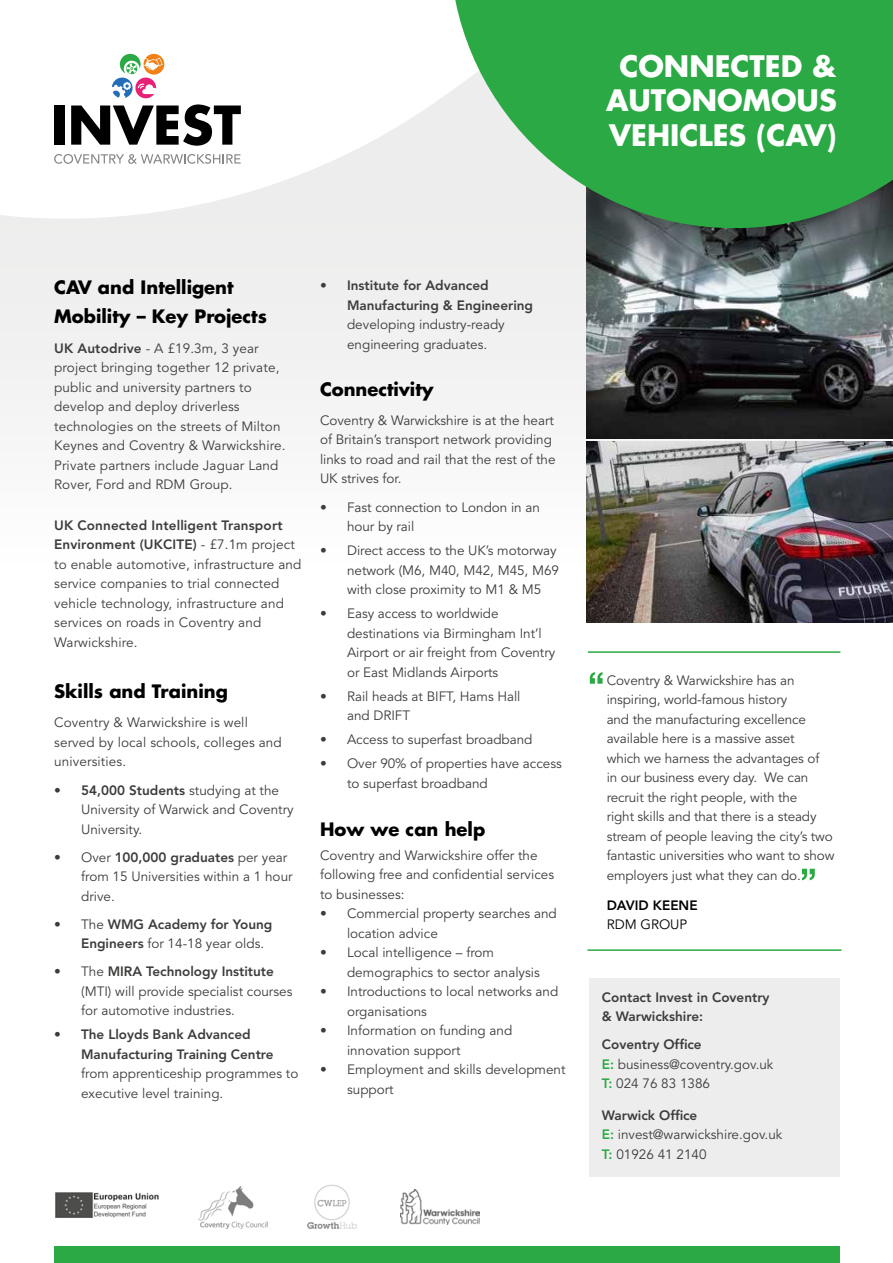
<style>
.page{position:relative;width:893px;height:1263px;background:#fff}
.page>*{position:absolute;margin:0;border:0;box-sizing:border-box;transform-origin:0 0}
.t1{font:700 28.8px/34.5px "Futura";color:#fff;text-align:center}
.t2{font:700 18px/28.5px "Futura";color:#000}
.t3{font:13.5px/19.5px "Avenir";color:#3c3c3b}
.t4{font:800 13.5px/19.5px "Avenir";color:#3c3c3b}
.t5{font:800 13.5px "Avenir";color:#000}
.t6{font:13.5px "Avenir";color:#000}
.s1{font-weight:800}
.s2{font-weight:400}
.s3{font-weight:800;color:#2ba944}
</style>
<div class="page">
<svg style="left:0;top:92px;width:893px;height:531px"></svg>
<img style="left:587px;top:320px;width:306px;height:119px">
<svg style="left:587px;top:228px;width:306px;height:92px;background:#717c7e"></svg>
<img style="left:587px;top:441px;width:306px;height:181px">
<svg style="left:450px;top:0;width:443px;height:228px;background:#49af5e"></svg>
<img style="left:198px;top:1186px;width:70px;height:42px">
<img style="left:55px;top:1193px;width:104px;height:25px">
<img style="left:307px;top:1184px;width:49px;height:45px">
<img style="left:401px;top:1189px;width:78px;height:35px">
<div style="left:54px;top:1247px;width:785px;height:16px;background:#2ba944"></div>
<div style="left:589px;top:978px;width:251px;height:199px;background:#ededed"></div>
<hr style="left:588px;top:651px;width:252px;height:2px;background:#2ba944">
<hr style="left:587px;top:949px;width:254px;height:2px;background:#2ba944">
<svg style="left:590px;top:672px;width:13px;height:12px"></svg>
<svg style="left:802px;top:869px;width:13px;height:11px"></svg>
<div style="left:54px;top:106px;width:11px;height:39px;background:#000"></div>
<svg style="left:71px;top:53px;width:170px;height:93px"></svg>
<svg style="left:54px;top:154px;width:187px;height:10px"></svg>
<h1 class="t1" style="left:606px;top:48px;width:232px">CONNECTED &amp;<br>AUTONOMOUS<br>VEHICLES (CAV)</h1>
<h2 class="t2" style="left:54px;top:273px;width:214px">CAV and Intelligent<br>Mobility – Key Projects</h2>
<p class="t3" style="left:54px;top:339px;width:233px"><span class="s1">UK Autodrive</span> - A £19.3m, 3 year project bringing together 12 private, public and university partners to develop and deploy driverless technologies on the streets of Milton Keynes and Coventry &amp; Warwickshire.<br>Private partners include Jaguar Land Rover, Ford and RDM Group.</p>
<p class="t3" style="left:54px;top:515px;width:249px"><span class="s1">UK Connected Intelligent Transport Environment (UKCITE)</span> - £7.1m project to enable automotive, infrastructure and service companies to trial connected vehicle technology, infrastructure and services on roads in Coventry and Warwickshire.</p>
<h2 class="t2" style="left:54px;top:676px;width:175px">Skills and Training</h2>
<p class="t3" style="left:54px;top:713px;width:229px">Coventry &amp; Warwickshire is well served by local schools, colleges and universities.</p>
<p class="t3" style="left:81px;top:781px;width:214px;text-indent:-27px"><span class="s1">• 54,000 Students</span> studying at the<br>University of Warwick and Coventry<br>University.</p>
<p class="t3" style="left:81px;top:848px;width:213px;text-indent:-27px">• Over <span class="s1">100,000 graduates</span> per year from 15 Universities within a 1 hour drive.</p>
<p class="t4" style="left:81px;top:914px;width:193px;text-indent:-27px"><span class="s2">• The</span> WMG Academy for Young<br>Engineers <span class="s2">for 14-18 year olds.</span></p>
<p class="t3" style="left:81px;top:962px;width:213px;text-indent:-27px">• The <span class="s1">MIRA Technology Institute </span>(MTI) will provide specialist courses for automotive industries.</p>
<p class="t4" style="left:81px;top:1025px;width:194px;text-indent:-27px">• The Lloyds Bank Advanced<br>Manufacturing Training Centre</p>
<p class="t3" style="left:81px;top:1064px;width:219px">from apprenticeship programmes to executive level training.</p>
<p class="t4" style="left:347px;top:276px;width:188px;text-indent:-27px">• Institute for Advanced<br>Manufacturing &amp; Engineering</p>
<p class="t3" style="left:347px;top:315px;width:159px">developing industry-ready engineering graduates.</p>
<h2 class="t2" style="left:320px;top:375px;width:115px">Connectivity</h2>
<p class="t3" style="left:320px;top:411px;width:237px">Coventry &amp; Warwickshire is at the heart of Britain’s transport network providing links to road and rail that the rest of the UK strives for.</p>
<p class="t3" style="left:347px;top:498px;width:194px;text-indent:-27px">• Fast connection to London in an hour by rail</p>
<p class="t3" style="left:347px;top:541px;width:213px;text-indent:-27px">• Direct access to the UK’s motorway network (M6, M40, M42, M45, M69 with close proximity to M1 &amp; M5</p>
<p class="t3" style="left:347px;top:604px;width:210px;text-indent:-27px">• Easy access to worldwide destinations via Birmingham Int’l<br>Airport or air freight from Coventry or East Midlands Airports</p>
<p class="t3" style="left:347px;top:687px;width:175px;text-indent:-27px">• Rail heads at BIFT, Hams Hall and DRIFT</p>
<p class="t3" style="left:320px;top:730px;width:214px">• Access to superfast broadband</p>
<p class="t3" style="left:347px;top:754px;width:216px;text-indent:-27px">• Over 90% of properties have access to superfast broadband</p>
<h2 class="t2" style="left:320px;top:815px;width:167px">How we can help</h2>
<p class="t3" style="left:320px;top:846px;width:235px">Coventry and Warwickshire offer the following free and confidential services to businesses:</p>
<p class="t3" style="left:347px;top:904px;width:211px;text-indent:-27px">• Commercial property searches and location advice</p>
<p class="t3" style="left:347px;top:943px;width:194px;text-indent:-27px">• Local intelligence – from demographics to sector analysis</p>
<p class="t3" style="left:347px;top:982px;width:213px;text-indent:-27px">• Introductions to local networks and organisations</p>
<p class="t3" style="left:347px;top:1021px;width:167px;text-indent:-27px">• Information on funding and innovation support</p>
<p class="t3" style="left:347px;top:1060px;width:220px;text-indent:-27px">• Employment and skills development support</p>
<p class="t3" style="left:607px;top:671px;width:229px">Coventry &amp; Warwickshire has an inspiring, world-famous history<br>and the manufacturing excellence available here is a massive asset<br>which we harness the advantages of<br>in our business every day. We can recruit the right people, with the<br>right skills and that there is a steady stream of people leaving the city’s two fantastic universities who want to show employers just what they can do.</p>
<p class="t5" style="left:607px;top:897px;width:92px">DAVID KEENE</p>
<p class="t6" style="left:607px;top:917px;width:82px">RDM GROUP</p>
<p class="t4" style="left:602px;top:987px;width:169px">Contact Invest in Coventry &amp; Warwickshire:</p>
<p class="t3" style="left:602px;top:1035px;width:173px"><span class="s1">Coventry Office<br></span><span class="s3">E:</span> business@coventry.gov.uk<br><span class="s3">T:</span> 024 76 83 1386</p>
<p class="t3" style="left:602px;top:1105px;width:182px"><span class="s1">Warwick Office<br></span><span class="s3">E:</span> invest@warwickshire.gov.uk<br><span class="s3">T:</span> 01926 41 2140</p>
</div>
